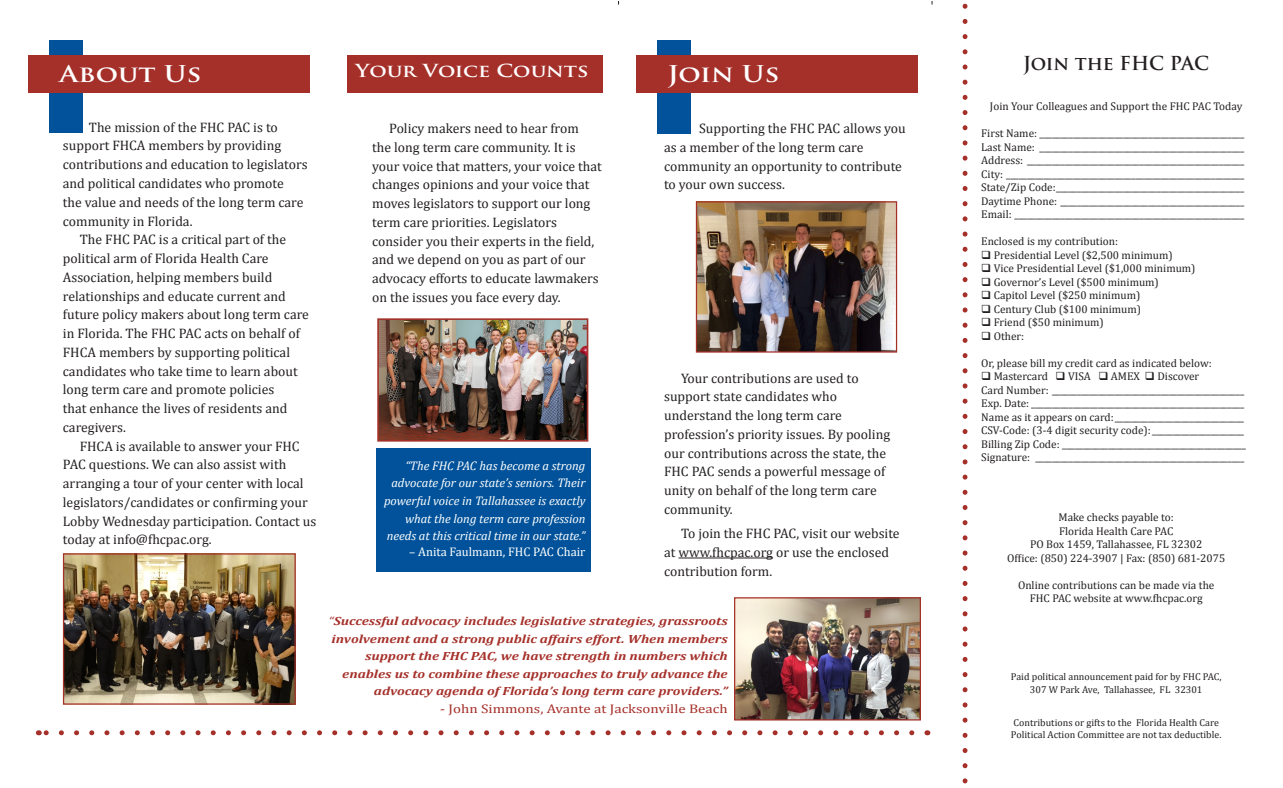
<style>
.page{position:relative;width:1283px;height:788px;background:#fff}
.page>*{position:absolute;margin:0;border:0;box-sizing:border-box;transform-origin:0 0}
.Head{font:700 22.5px "Trajan Pro";color:#fff;scale:1.2 1}
.Company_name{font:700 18.75px "Trajan Pro";color:#231f20}
.Head-2{font:700 17.5px "Trajan Pro";color:#fff;scale:1.2 1}
.Body_text{font:13.75px/18.8px "Cambria";color:#231f20}
.Subhead{font:italic 12.5px/17.5px "Cambria";color:#fff;text-align:right}
.Main_head{font:12.5px "Cambria";color:#a5302a;scale:1.2 1}
.Subhead-2{font:12.5px "Cambria";color:#fff}
.Main_head-2{font:italic 700 11.88px/17.5px "Cambria";color:#a5302a;text-align:right;scale:1.2 1}
.Company_name-2{font:11.25px/13.5px "Cambria";color:#231f20}
.Company_name-3{font:10px/12px "Cambria";color:#231f20;text-align:center}
.s1{font-weight:400}
</style>
<div class="page">
<div style="left:49px;top:41px;width:34px;height:92px;background:#01529a"></div>
<div style="left:28px;top:55px;width:282px;height:38px;background:#a5302a"></div>
<div style="left:657px;top:41px;width:34px;height:93px;background:#01529a"></div>
<div style="left:636px;top:55px;width:281px;height:38px;background:#a5302a"></div>
<div style="left:348px;top:55px;width:255px;height:38px;background:#a5302a"></div>
<img style="left:736px;top:599px;width:183px;height:119px">
<div style="left:734px;top:597px;width:187px;height:123px;border:1px solid #a5302a"></div>
<img style="left:65px;top:555px;width:229px;height:147px">
<div style="left:63px;top:553px;width:233px;height:151px;border:1px solid #a5302a"></div>
<img style="left:380px;top:321px;width:205px;height:117px">
<div style="left:377px;top:318px;width:211px;height:123px;border:2px solid #a5302a"></div>
<hr style="left:678px;top:557px;width:95px;height:1px;background:#231f20">
<svg style="left:46px;top:730px;width:866px;height:5px"></svg>
<div style="left:376px;top:448px;width:215px;height:123px;background:#01529a"></div>
<svg style="left:962px;top:3px;width:5px;height:781px"></svg>
<img style="left:698px;top:203px;width:197px;height:147px">
<div style="left:696px;top:201px;width:201px;height:151px;border:1px solid #a5302a"></div>
<p class="Head-2" style="left:355px;top:60px;width:196px">Your Voice Counts</p>
<p class="Head" style="left:60px;top:60px;width:120px">About Us</p>
<p class="Head" style="left:667px;top:60px;width:95px">Join Us</p>
<p class="Body_text" style="left:372px;top:119px;width:231px;text-indent:17px">Policy makers need to hear from<br>the long term care community. It is your voice that matters, your voice that changes opinions and your voice that moves legislators to support our long term care priorities. Legislators consider you their experts in the field, and we depend on you as part of our advocacy efforts to educate lawmakers on the issues you face every day.</p>
<p class="Body_text" style="left:63px;top:118px;width:246px;text-indent:26px">The mission of the FHC PAC is to support FHCA members by providing contributions and education to legislators and political candidates who promote<br>the value and needs of the long term care community in Florida.</p>
<p class="Body_text" style="left:63px;top:230px;width:247px;text-indent:17px">The FHC PAC is a critical part of the political arm of Florida Health Care Association, helping members build relationships and educate current and future policy makers about long term care in Florida. The FHC PAC acts on behalf of FHCA members by supporting political candidates who take time to learn about long term care and promote policies<br>that enhance the lives of residents and caregivers.</p>
<p class="Body_text" style="left:63px;top:436px;width:255px;text-indent:17px">FHCA is available to answer your FHC PAC questions. We can also assist with arranging a tour of your center with local legislators/candidates or confirming your Lobby Wednesday participation. Contact us today at info@fhcpac.org.</p>
<p class="Body_text" style="left:664px;top:119px;width:243px;text-indent:35px">Supporting the FHC PAC allows you as a member of the long term care community an opportunity to contribute to your own success.</p>
<p class="Body_text" style="left:664px;top:368px;width:228px;text-indent:17px">Your contributions are used to support state candidates who understand the long term care profession’s priority issues. By pooling our contributions across the state, the<br>FHC PAC sends a powerful message of unity on behalf of the long term care community.</p>
<p class="Body_text" style="left:664px;top:524px;width:237px;text-indent:17px">To join the FHC PAC, visit our website at www.fhcpac.org or use the enclosed contribution form.</p>
<p class="Subhead" style="left:384px;top:456px;width:203px">“The FHC PAC has become a strong advocate for our state’s seniors. Their powerful voice in Tallahassee is exactly what the long term care profession needs at this critical time in our state.”</p>
<p class="Subhead-2" style="left:409px;top:544px;width:178px">– Anita Faulmann, FHC PAC Chair</p>
<p class="Main_head-2" style="left:328px;top:612px;width:334px"><span class="s1">“</span>Successful advocacy includes legislative strategies, grassroots involvement and a strong public affairs effort. When members support the FHC PAC, we have strength in numbers which enables us to combine these approaches to truly advance the advocacy agenda of Florida’s long term care providers.”</p>
<p class="Main_head" style="left:440px;top:701px;width:241px">- John Simmons, Avante at Jacksonville Beach</p>
<p class="Company_name" style="left:1023px;top:51px;width:187px">Join the FHC PAC</p>
<p class="Company_name-2" style="left:990px;top:99px;width:254px">Join Your Colleagues and Support the FHC PAC Today</p>
<p class="Company_name-2" style="left:981px;top:126px;width:264px">First Name: _________________________________________________</p>
<p class="Company_name-2" style="left:981px;top:140px;width:264px;text-align:justify">Last Name: _________________________________________________ Address: ____________________________________________________ City: _________________________________________________________ State/Zip Code:_____________________________________________</p>
<p class="Company_name-2" style="left:981px;top:194px;width:264px">Daytime Phone: ____________________________________________<br>Email: _______________________________________________________</p>
<p class="Company_name-2" style="left:981px;top:234px;width:138px">Enclosed is my contribution:</p>
<p class="Company_name-2" style="left:981px;top:248px;width:193px">❑ Presidential Level ($2,500 minimum)</p>
<p class="Company_name-2" style="left:981px;top:261px;width:216px">❑ Vice Presidential Level ($1,000 minimum)</p>
<p class="Company_name-2" style="left:981px;top:275px;width:179px">❑ Governor’s Level ($500 minimum)</p>
<p class="Company_name-2" style="left:981px;top:288px;width:161px">❑ Capitol Level ($250 minimum)</p>
<p class="Company_name-2" style="left:981px;top:302px;width:161px">❑ Century Club ($100 minimum)</p>
<p class="Company_name-2" style="left:981px;top:315px;width:124px">❑ Friend ($50 minimum)</p>
<p class="Company_name-2" style="left:981px;top:329px;width:44px">❑ Other:</p>
<p class="Company_name-2" style="left:981px;top:356px;width:232px">Or, please bill my credit card as indicated below:</p>
<p class="Company_name-2" style="left:981px;top:369px;width:219px">❑ Mastercard ❑ VISA ❑ AMEX ❑ Discover</p>
<p class="Company_name-2" style="left:981px;top:383px;width:264px">Card Number: ______________________________________________<br>Exp. Date: ___________________________________________________</p>
<p class="Company_name-2" style="left:981px;top:410px;width:264px">Name as it appears on card:_______________________________<br>CSV-Code: (3-4 digit security code):______________________</p>
<p class="Company_name-2" style="left:981px;top:437px;width:266px">Billing Zip Code: ____________________________________________</p>
<p class="Company_name-2" style="left:981px;top:450px;width:264px">Signature: __________________________________________________</p>
<p class="Company_name-2" style="left:1058px;top:510px;width:117px">Make checks payable to:</p>
<p class="Company_name-2" style="left:1059px;top:524px;width:116px">Florida Health Care PAC</p>
<p class="Company_name-2" style="left:1030px;top:537px;width:174px">PO Box 1459, Tallahassee, FL 32302</p>
<p class="Company_name-2" style="left:1007px;top:551px;width:219px">Office: (850) 224-3907 | Fax: (850) 681-2075</p>
<p class="Company_name-2" style="left:1018px;top:578px;width:198px;text-align:center">Online contributions can be made via the<br>FHC PAC website at www.fhcpac.org</p>
<p class="Company_name-3" style="left:1010px;top:671px;width:212px">Paid political announcement paid for by FHC PAC,<br>307 W Park Ave, Tallahassee, FL 32301</p>
<p class="Company_name-3" style="left:1011px;top:716px;width:212px;text-align:left">Contributions or gifts to the Florida Health Care<br>Political Action Committee are not tax deductible.</p>
</div>
